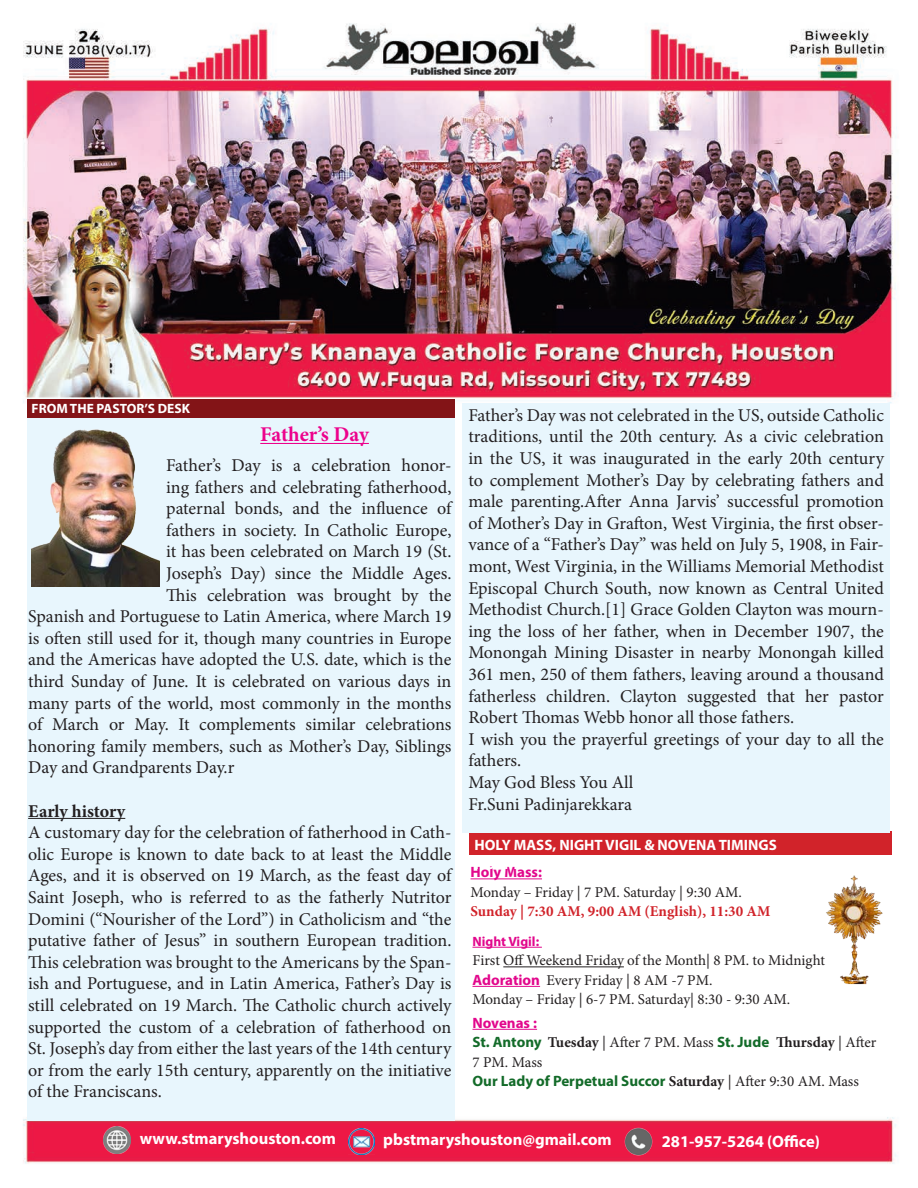
<style>
.page{position:relative;width:918px;height:1188px;background:#fff}
.page>*{position:absolute;margin:0;border:0;box-sizing:border-box;transform-origin:0 0}
.t1{font:700 21px "Minion Pro";letter-spacing:-.005em;color:#ed028c}
.t2{font:18px/21.6px "Minion Pro";letter-spacing:-.005em;color:#231f20;text-align:justify}
.t3{font:700 18px "Minion Pro";color:#231f20}
.t4{font:700 16.5px "Myriad Pro";color:#fff}
.t5{font:15px "Minion Pro";color:#231f20}
.t6{font:700 15px "Myriad Pro";color:#136b29}
.t7{font:700 15px "Minion Pro";color:#d1232a}
.t8{font:700 15px "Myriad Pro";color:#fff}
.t9{font:700 15px "Myriad Pro";color:#e2078c}
.t10{font:700 13.5px "Myriad Pro";color:#fff}
.t11{font:700 13.5px "Myriad Pro";color:#e2078c}
.s1{font-family:"Myriad Pro";font-weight:700;color:#e2078c}
.s2{font-family:"Myriad Pro";font-weight:700;color:#136b29}
.s3{font-weight:700}
.s4{font-family:"Minion Pro";color:#231f20}
.s5{font-family:"Minion Pro";font-weight:400;color:#231f20}
</style>
<div class="page">
<img style="left:23px;top:23px;width:874px;height:1141px">
<hr style="left:472px;top:1029px;width:65px;height:1px;background:#e2078c">
<hr style="left:472px;top:947px;width:70px;height:1px;background:#e2078c">
<hr style="left:503px;top:967px;width:121px;height:1px;background:#231f20">
<hr style="left:472px;top:986px;width:68px;height:1px;background:#e2078c">
<hr style="left:471px;top:879px;width:71px;height:1px;background:#e2078c">
<div style="left:469px;top:831px;width:422px;height:24px;background:#d1232a"></div>
<div style="left:27px;top:418px;width:428px;height:703px;background:#e8f6fd"></div>
<div style="left:462px;top:403px;width:428px;height:430px;background:#e8f6fd"></div>
<img style="left:103px;top:1126px;width:28px;height:28px">
<img style="left:622px;top:1126px;width:33px;height:32px">
<img style="left:348px;top:1129px;width:27px;height:26px">
<div style="left:27px;top:400px;width:428px;height:18px;background:#831417"></div>
<img style="left:32px;top:429px;width:127px;height:158px">
<hr style="left:28px;top:818px;width:97px;height:1px;background:#231f20">
<hr style="left:260px;top:443px;width:109px;height:1px;background:#ed028c">
<img style="left:820px;top:870px;width:69px;height:120px">
<p class="t10" style="left:32px;top:400px;width:160px">FROM THE PASTOR’S DESK</p>
<p class="t1" style="left:260px;top:420px;width:111px">Father’s Day</p>
<p class="t2" style="left:166px;top:455px;width:287px">Father’s Day is a celebration honor-</p>
<p class="t2" style="left:166px;top:476px;width:287px">ing fathers and celebrating fatherhood,</p>
<p class="t2" style="left:166px;top:498px;width:287px">paternal bonds, and the influence of</p>
<p class="t2" style="left:166px;top:519px;width:287px">fathers in society. In Catholic Europe,</p>
<p class="t2" style="left:166px;top:541px;width:287px">it has been celebrated on March 19 (St.</p>
<p class="t2" style="left:166px;top:563px;width:287px">Joseph’s Day) since the Middle Ages.</p>
<p class="t2" style="left:166px;top:584px;width:287px">This celebration was brought by the</p>
<p class="t2" style="left:28px;top:606px;width:425px">Spanish and Portuguese to Latin America, where March 19</p>
<p class="t2" style="left:28px;top:627px;width:425px">is often still used for it, though many countries in Europe</p>
<p class="t2" style="left:28px;top:649px;width:425px">and the Americas have adopted the U.S. date, which is the</p>
<p class="t2" style="left:28px;top:671px;width:425px">third Sunday of June. It is celebrated on various days in</p>
<p class="t2" style="left:28px;top:692px;width:425px">many parts of the world, most commonly in the months</p>
<p class="t2" style="left:28px;top:714px;width:425px">of March or May. It complements similar celebrations</p>
<p class="t2" style="left:28px;top:735px;width:425px">honoring family members, such as Mother’s Day, Siblings</p>
<p class="t2" style="left:28px;top:757px;width:208px">Day and Grandparents Day.r</p>
<p class="t3" style="left:28px;top:798px;width:99px">Early history</p>
<p class="t2" style="left:28px;top:822px;width:425px">A customary day for the celebration of fatherhood in Cath&shy;olic Europe is known to date back to at least the Middle Ages, and it is observed on 19 March, as the feast day of Saint Joseph, who is referred to as the fatherly Nutritor Domini (“Nourisher of the Lord”) in Catholicism and “the putative father of Jesus” in southern European tradition.<br>This celebration was brought to the Americans by the Span&shy;ish and Portuguese, and in Latin America, Father’s Day is still celebrated on 19 March. The Catholic church actively supported the custom of a celebration of fatherhood on St. Joseph’s day from either the last years of the 14th century or from the early 15th century, apparently on the initiative of the Franciscans.</p>
<p class="t2" style="left:468px;top:404px;width:417px">Father’s Day was not celebrated in the US, outside Catholic traditions, until the 20th century. As a civic celebration in the US, it was inaugurated in the early 20th century to complement Mother’s Day by celebrating fathers and male parenting.After Anna Jarvis’ successful promotion of Mother’s Day in Grafton, West Virginia, the first obser&shy;vance of a “Father’s Day” was held on July 5, 1908, in Fair&shy;mont, West Virginia, in the Williams Memorial Methodist Episcopal Church South, now known as Central United Methodist Church.[1] Grace Golden Clayton was mourn&shy;ing the loss of her father, when in December 1907, the Monongah Mining Disaster in nearby Monongah killed 361 men, 250 of them fathers, leaving around a thousand fatherless children. Clayton suggested that her pastor Robert Thomas Webb honor all those fathers.</p>
<p class="t2" style="left:468px;top:728px;width:417px">I wish you the prayerful greetings of your day to all the fathers.</p>
<p class="t2" style="left:468px;top:772px;width:167px">May God Bless You All</p>
<p class="t2" style="left:468px;top:793px;width:165px">Fr.Suni Padinjarekkara</p>
<p class="t8" style="left:474px;top:835px;width:304px">HOLY MASS, NIGHT VIGIL &amp; NOVENA TIMINGS</p>
<p class="t9" style="left:471px;top:863px;width:73px">Holy Mass:</p>
<p class="t5" style="left:471px;top:882px;width:273px">Monday – Friday | 7 PM. Saturday | 9:30 AM.</p>
<p class="t7" style="left:471px;top:901px;width:301px">Sunday | 7:30 AM, 9:00 AM (English), 11:30 AM</p>
<p class="t11" style="left:472px;top:933px;width:68px">Night Vigil:</p>
<p class="t5" style="left:472px;top:951px;width:354px">First Off Weekend Friday of the Month| 8 PM. to Midnight</p>
<p class="t5" style="left:472px;top:970px;width:242px"><span class="s1">Adoration</span> Every Friday | 8 AM -7 PM.</p>
<p class="t5" style="left:472px;top:990px;width:319px">Monday – Friday | 6-7 PM. Saturday| 8:30 - 9:30 AM.</p>
<p class="t9" style="left:472px;top:1013px;width:66px">Novenas :</p>
<p class="t5" style="left:472px;top:1032px;width:406px"><span class="s2">St. Antony</span> <span class="s3">Tuesday</span> | After 7 PM. Mass <span class="s2">St. Jude</span> <span class="s3">Thursday</span> | After</p>
<p class="t5" style="left:472px;top:1052px;width:71px">7 PM. Mass</p>
<p class="t6" style="left:472px;top:1071px;width:388px">Our Lady of Perpetual Succor <span class="s4">Saturday</span> <span class="s5">| After 9:30 AM. Mass</span></p>
<p class="t4" style="left:140px;top:1128px;width:198px">www.stmaryshouston.com</p>
<p class="t4" style="left:383px;top:1128px;width:230px">pbstmaryshouston@gmail.com</p>
<p class="t4" style="left:662px;top:1131px;width:160px">281-957-5264 (Office)</p>
</div>
